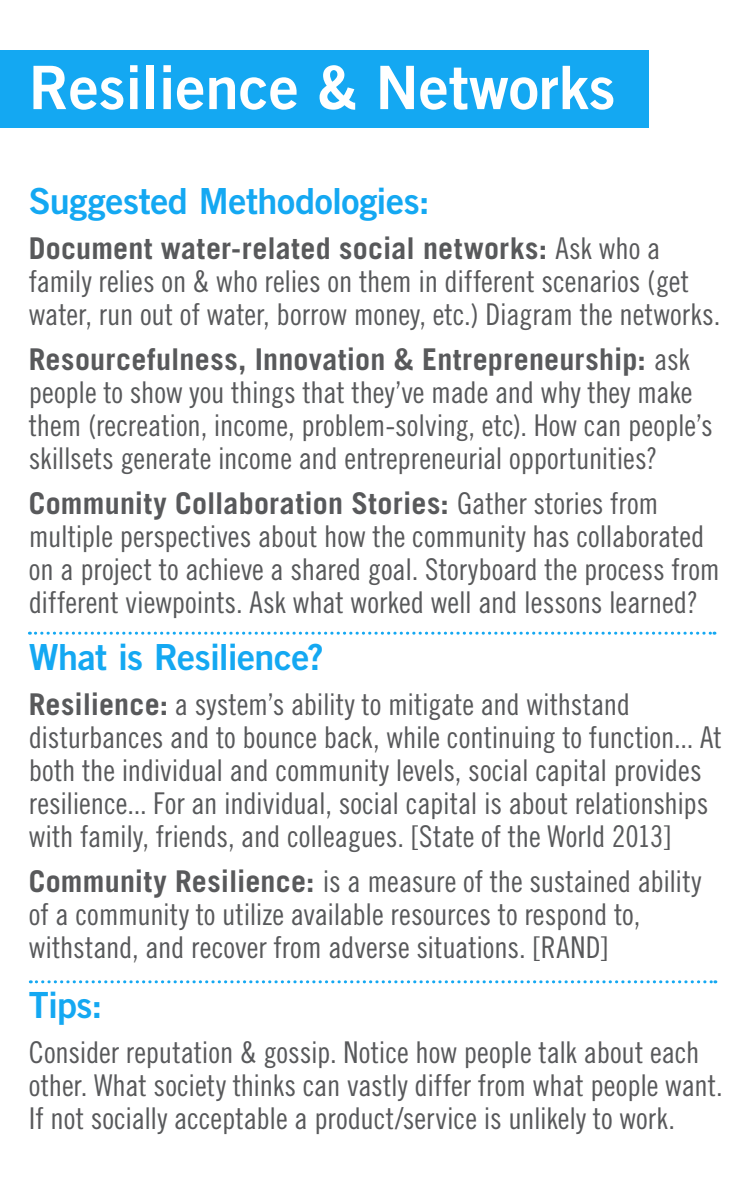
<style>
.page{position:relative;width:756px;height:1188px;background:#fff}
.page>*{position:absolute;margin:0;border:0;box-sizing:border-box;transform-origin:0 0}
.t1{font:60px "Trade Gothic Bold Two";color:#fff}
.t2{font:36px "Trade Gothic LT Std Bd 2";letter-spacing:-.015em;color:#14a8f2}
.t3{font:30px/33px "Trade Gothic LT Std Cn 18";letter-spacing:-.005em;color:#58595b}
.t4{font:700 30px "Trade Gothic LT Std";letter-spacing:.01em;color:#58595b}
.s1{font-family:"Trade Gothic LT Std Cn 18";font-weight:400}
.s2{font-family:"Trade Gothic LT Std";font-weight:700}
</style>
<div class="page">
<div style="left:0;top:50px;width:649px;height:78px;background:#14a8f2"></div>
<svg style="left:29px;top:632px;width:686px;height:3px"></svg>
<svg style="left:30px;top:980px;width:686px;height:3px"></svg>
<h1 class="t1" style="left:29px;top:50px;width:588px">Resilience &amp; Networks</h1>
<p class="t2" style="left:29px;top:179px;width:402px">Suggested Methodologies:</p>
<p class="t4" style="left:29px;top:230px;width:633px">Document water-related social networks: <span class="s1">Ask who a</span></p>
<p class="t3" style="left:29px;top:264px;width:693px">family relies on &amp; who relies on them in different scenarios (get water, run out of water, borrow money, etc.) Diagram the networks.</p>
<p class="t4" style="left:29px;top:341px;width:663px">Resourcefulness, Innovation &amp; Entrepreneurship: <span class="s1">ask</span></p>
<p class="t3" style="left:29px;top:375px;width:686px">people to show you things that they’ve made and why they make them (recreation, income, problem-solving, etc). How can people’s skillsets generate income and entrepreneurial opportunities?</p>
<p class="t4" style="left:29px;top:485px;width:631px">Community Collaboration Stories: <span class="s1">Gather stories from</span></p>
<p class="t3" style="left:29px;top:519px;width:693px">multiple perspectives about how the community has collaborated on a project to achieve a shared goal. Storyboard the process from different viewpoints. Ask what worked well and lessons learned?</p>
<p class="t2" style="left:29px;top:635px;width:296px">What is Resilience?</p>
<p class="t3" style="left:29px;top:688px;width:694px"><span class="s2">Resilience:</span> a system’s ability to mitigate and withstand disturbances and to bounce back, while continuing to function... At both the individual and community levels, social capital provides resilience... For an individual, social capital is about relationships with family, friends, and colleagues. [State of the World 2013]</p>
<p class="t3" style="left:29px;top:865px;width:674px"><span class="s2">Community Resilience:</span> is a measure of the sustained ability of a community to utilize available resources to respond to, withstand, and recover from adverse situations. [RAND]</p>
<p class="t2" style="left:29px;top:983px;width:75px">Tips:</p>
<p class="t3" style="left:29px;top:1036px;width:695px">Consider reputation &amp; gossip. Notice how people talk about each other. What society thinks can vastly differ from what people want.<br>If not socially acceptable a product/service is unlikely to work.</p>
</div>
